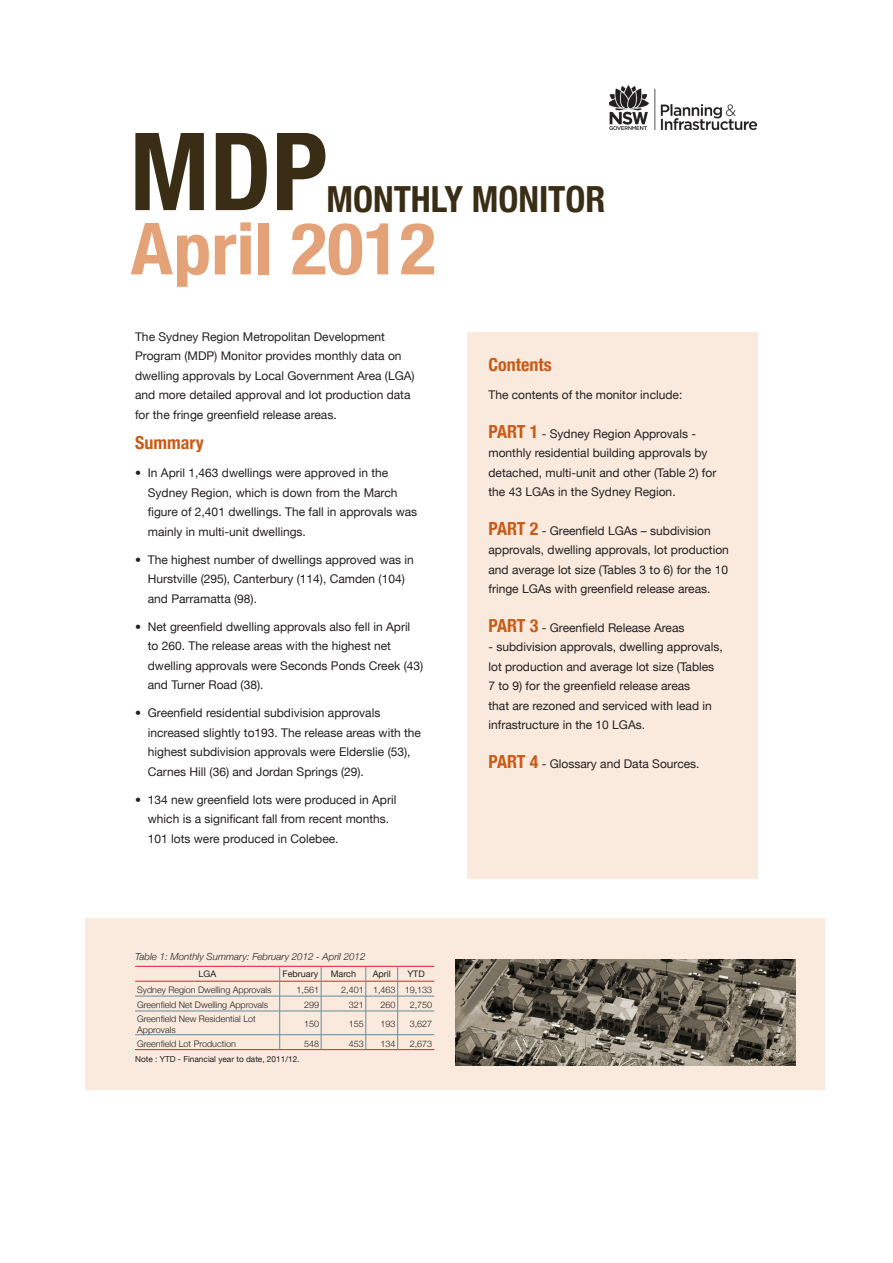
<style>
.page{position:relative;width:893px;height:1263px;background:#fff}
.page>*{position:absolute;margin:0;border:0;box-sizing:border-box;transform-origin:0 0}
.t1{font:700 condensed 108px "Helvetica Neue";color:#392d16}
.t2{font:700 condensed 72px "Helvetica Neue";color:#e3a277;scale:1.05 1}
.t3{font:700 condensed 36px "Helvetica Neue";color:#392d16}
.t4{font:700 condensed 18px "Helvetica Neue";color:#c85b18}
.t5{font:12px/19.5px "Helvetica Neue";color:#231f20}
.t6{font:italic 300 9.75px "Helvetica Neue";color:#231f20}
.t7{font:300 9px/10.8px "Helvetica Neue";color:#231f20}
.t8{font:9px "Helvetica Neue";color:#231f20}
.t9{font:8.25px "Helvetica Neue";color:#231f20}
.s1{font-weight:700;font-stretch:condensed;font-size:18px;color:#c85b18}
</style>
<div class="page">
<div style="left:85px;top:918px;width:740px;height:172px;background:#f9eadd"></div>
<img style="left:455px;top:959px;width:340px;height:107px">
<img style="left:609px;top:85px;width:148px;height:44px">
<div style="left:467px;top:332px;width:290px;height:547px;background:#f9eadd"></div>
<hr style="left:135px;top:966px;width:145px;height:1px;background:#da2128">
<hr style="left:135px;top:981px;width:145px;height:1px;background:#da2128">
<hr style="left:135px;top:1049px;width:145px;height:1px;background:#da2128">
<hr style="left:135px;top:996px;width:145px;height:1px;background:#618b9e">
<hr style="left:135px;top:1011px;width:145px;height:1px;background:#618b9e">
<hr style="left:135px;top:1034px;width:145px;height:1px;background:#618b9e">
<hr style="left:280px;top:966px;width:41px;height:1px;background:#da2128">
<hr style="left:321px;top:966px;width:45px;height:1px;background:#da2128">
<hr style="left:366px;top:966px;width:32px;height:1px;background:#da2128">
<hr style="left:398px;top:966px;width:36px;height:1px;background:#da2128">
<hr style="left:280px;top:981px;width:41px;height:1px;background:#da2128">
<hr style="left:321px;top:981px;width:45px;height:1px;background:#da2128">
<hr style="left:366px;top:981px;width:32px;height:1px;background:#da2128">
<hr style="left:398px;top:981px;width:36px;height:1px;background:#da2128">
<hr style="left:280px;top:1049px;width:41px;height:1px;background:#da2128">
<hr style="left:321px;top:1049px;width:45px;height:1px;background:#da2128">
<hr style="left:366px;top:1049px;width:32px;height:1px;background:#da2128">
<hr style="left:398px;top:1049px;width:36px;height:1px;background:#da2128">
<hr style="left:280px;top:996px;width:41px;height:1px;background:#618b9e">
<hr style="left:321px;top:996px;width:45px;height:1px;background:#618b9e">
<hr style="left:366px;top:996px;width:32px;height:1px;background:#618b9e">
<hr style="left:398px;top:996px;width:36px;height:1px;background:#618b9e">
<hr style="left:280px;top:1011px;width:41px;height:1px;background:#618b9e">
<hr style="left:321px;top:1011px;width:45px;height:1px;background:#618b9e">
<hr style="left:366px;top:1011px;width:32px;height:1px;background:#618b9e">
<hr style="left:398px;top:1011px;width:36px;height:1px;background:#618b9e">
<hr style="left:280px;top:1034px;width:41px;height:1px;background:#618b9e">
<svg style="left:279px;top:967px;width:1px;height:82px"></svg>
<hr style="left:321px;top:1034px;width:45px;height:1px;background:#618b9e">
<svg style="left:321px;top:967px;width:1px;height:82px"></svg>
<hr style="left:366px;top:1034px;width:32px;height:1px;background:#618b9e">
<svg style="left:366px;top:967px;width:1px;height:82px"></svg>
<hr style="left:398px;top:1034px;width:36px;height:1px;background:#618b9e">
<svg style="left:397px;top:967px;width:1px;height:82px"></svg>
<h1 class="t1" style="left:130px;top:82px;width:199px">MDP</h1>
<h3 class="t3" style="left:326px;top:169px;width:281px">MONTHLY MONITOR</h3>
<h2 class="t2" style="left:131px;top:189px;width:292px">April 2012</h2>
<p class="t5" style="left:135px;top:327px;width:281px">The Sydney Region Metropolitan Development Program (MDP) Monitor provides monthly data on dwelling approvals by Local Government Area (LGA) and more detailed approval and lot production data for the fringe greenfield release areas.</p>
<h3 class="t4" style="left:135px;top:428px;width:70px">Summary</h3>
<p class="t5" style="left:148px;top:463px;width:271px;text-indent:-13px">• In April 1,463 dwellings were approved in the Sydney Region, which is down from the March figure of 2,401 dwellings. The fall in approvals was mainly in multi-unit dwellings.</p>
<p class="t5" style="left:148px;top:549px;width:268px;text-indent:-13px">• The highest number of dwellings approved was in<br>Hurstville (295), Canterbury (114), Camden (104) and Parramatta (98).</p>
<p class="t5" style="left:148px;top:616px;width:277px;text-indent:-13px">• Net greenfield dwelling approvals also fell in April to 260. The release areas with the highest net dwelling approvals were Seconds Ponds Creek (43) and Turner Road (38).</p>
<p class="t5" style="left:148px;top:703px;width:275px;text-indent:-13px">• Greenfield residential subdivision approvals increased slightly to193. The release areas with the highest subdivision approvals were Elderslie (53), Carnes Hill (36) and Jordan Springs (29).</p>
<p class="t5" style="left:148px;top:789px;width:250px;text-indent:-13px">• 134 new greenfield lots were produced in April which is a significant fall from recent months.<br>101 lots were produced in Colebee.</p>
<p class="t6" style="left:135px;top:949px;width:232px">Table 1: Monthly Summary: February 2012 - April 2012</p>
<p class="t8" style="left:199px;top:968px;width:19px">LGA</p>
<p class="t8" style="left:283px;top:968px;width:37px">February</p>
<p class="t8" style="left:331px;top:968px;width:27px">March</p>
<p class="t8" style="left:373px;top:968px;width:20px">April</p>
<p class="t8" style="left:407px;top:968px;width:19px">YTD</p>
<p class="t7" style="left:137px;top:984px;width:136px">Sydney Region Dwelling Approvals</p>
<p class="t7" style="left:296px;top:984px;width:24px">1,561</p>
<p class="t7" style="left:341px;top:984px;width:93px">2,401 1,463 19,133</p>
<p class="t7" style="left:137px;top:999px;width:133px">Greenfield Net Dwelling Approvals</p>
<p class="t7" style="left:304px;top:999px;width:17px">299</p>
<p class="t7" style="left:349px;top:999px;width:17px">321</p>
<p class="t7" style="left:381px;top:999px;width:17px">260</p>
<p class="t7" style="left:410px;top:999px;width:24px">2,750</p>
<p class="t7" style="left:137px;top:1013px;width:120px">Greenfield New Residential Lot<br>Approvals</p>
<p class="t7" style="left:304px;top:1018px;width:17px">150</p>
<p class="t7" style="left:349px;top:1018px;width:17px">155</p>
<p class="t7" style="left:381px;top:1018px;width:17px">193</p>
<p class="t7" style="left:410px;top:1018px;width:24px">3,627</p>
<p class="t7" style="left:137px;top:1037px;width:100px">Greenfield Lot Production</p>
<p class="t7" style="left:304px;top:1037px;width:17px">548</p>
<p class="t7" style="left:349px;top:1037px;width:17px">453</p>
<p class="t7" style="left:381px;top:1037px;width:17px">134</p>
<p class="t7" style="left:410px;top:1037px;width:24px">2,673</p>
<p class="t9" style="left:135px;top:1054px;width:166px">Note : YTD - Financial year to date, 2011/12.</p>
<h3 class="t4" style="left:488px;top:350px;width:65px">Contents</h3>
<p class="t5" style="left:488px;top:385px;width:195px">The contents of the monitor include:</p>
<p class="t5" style="left:488px;top:423px;width:229px"><span class="s1">PART 1</span> - Sydney Region Approvals - monthly residential building approvals by detached, multi-unit and other (Table 2) for the 43 LGAs in the Sydney Region.</p>
<p class="t5" style="left:488px;top:520px;width:242px"><span class="s1">PART 2</span> - Greenfield LGAs – subdivision approvals, dwelling approvals, lot production and average lot size (Tables 3 to 6) for the 10 fringe LGAs with greenfield release areas.</p>
<p class="t5" style="left:488px;top:618px;width:197px"><span class="s1">PART 3</span> - Greenfield Release Areas</p>
<p class="t5" style="left:488px;top:637px;width:236px">- subdivision approvals, dwelling approvals, lot production and average lot size (Tables 7 to 9) for the greenfield release areas<br>that are rezoned and serviced with lead in infrastructure in the 10 LGAs.</p>
<p class="t5" style="left:488px;top:754px;width:213px"><span class="s1">PART 4</span> - Glossary and Data Sources.</p>
</div>
